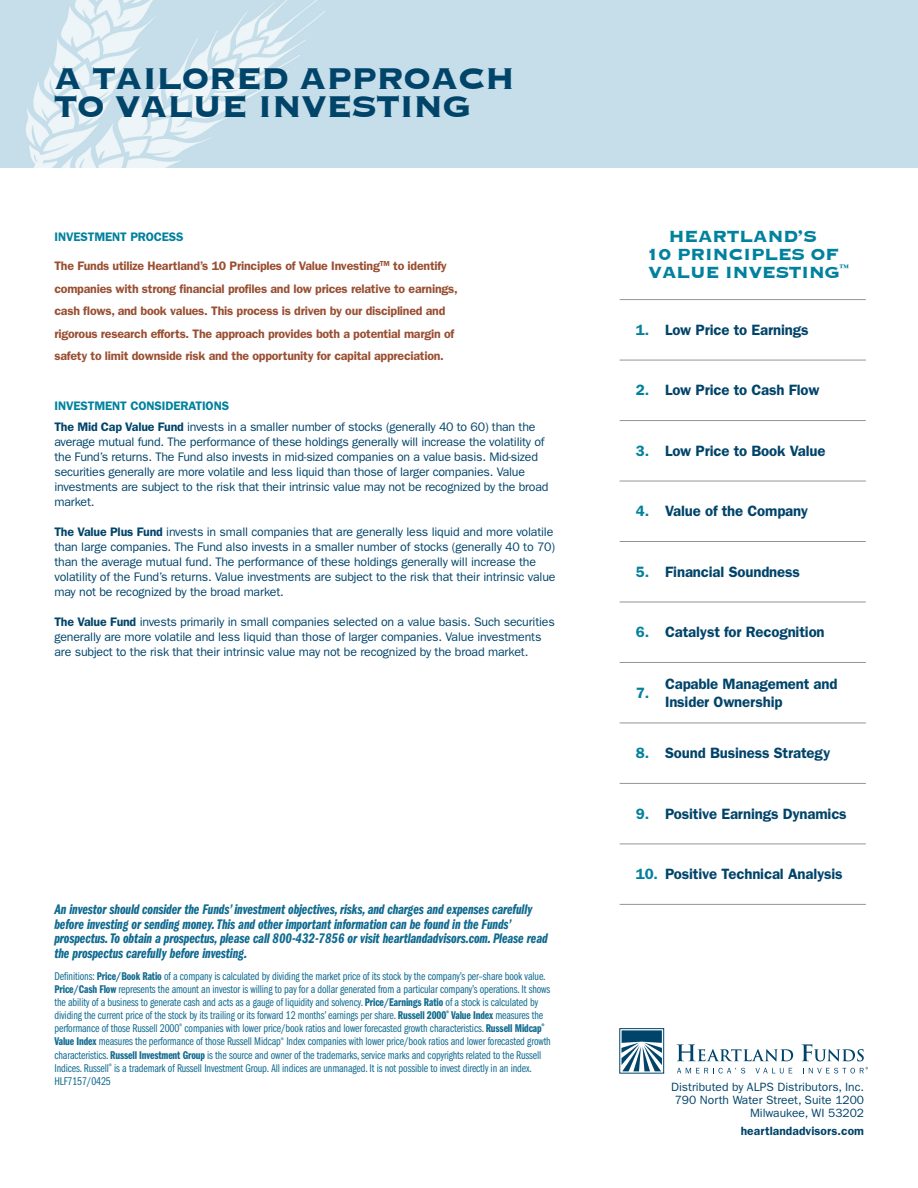
<style>
.page{position:relative;width:918px;height:1188px;background:#fff}
.page>*{position:absolute;margin:0;border:0;box-sizing:border-box;transform-origin:0 0}
.t1{font:900 condensed 39px/28.5px "Copperplate Black Condensed S Si";letter-spacing:-.025em;color:#00446a}
.t2{font:900 condensed 21px/18px "Copperplate Black Condensed S Si";letter-spacing:-.025em;color:#00819d;text-align:center}
.t3{font:600 15px/18px "ITC Franklin Gothic Std";letter-spacing:-.01em;color:#00446a}
.t4{font:600 15px "ITC Franklin Gothic Std";color:#00819d}
.t5{font:14.4px/14.5px "ITC Franklin Gothic Std Dm Cp It";letter-spacing:-.01em;color:#106b90}
.t6{font:12.3px/15px "ITC Franklin Gothic Std";letter-spacing:-.015em;color:#00446a}
.t7{font:600 12.3px/22.5px "ITC Franklin Gothic Std";letter-spacing:-.02em;color:#9a4f32}
.t8{font:600 12.3px "ITC Franklin Gothic Std";letter-spacing:-.01em;color:#00819d}
.t9{font:12px/12.8px "ITC Franklin Gothic Std";color:#00446a;text-align:right}
.t10{font:600 12px "ITC Franklin Gothic Std";letter-spacing:.005em;color:#00446a}
.t11{font:11.7px/13.2px "ITC Franklin Gothic Std Bk Cp";letter-spacing:-.01em;color:#106b90}
.s1{font-weight:600}
.s2{font-family:"ITC Franklin Gothic Std Dm Cp"}
</style>
<div class="page">
<img style="left:0;top:0;width:918px;height:168px">
<hr style="left:620px;top:299px;width:45px;height:1px;background:#939598">
<hr style="left:665px;top:299px;width:201px;height:1px;background:#939598">
<hr style="left:620px;top:360px;width:45px;height:1px;background:#939598">
<hr style="left:665px;top:360px;width:201px;height:1px;background:#939598">
<hr style="left:620px;top:420px;width:45px;height:1px;background:#939598">
<hr style="left:665px;top:420px;width:201px;height:1px;background:#939598">
<hr style="left:620px;top:481px;width:45px;height:1px;background:#939598">
<hr style="left:665px;top:481px;width:201px;height:1px;background:#939598">
<hr style="left:620px;top:541px;width:45px;height:1px;background:#939598">
<hr style="left:665px;top:541px;width:201px;height:1px;background:#939598">
<hr style="left:620px;top:602px;width:45px;height:1px;background:#939598">
<hr style="left:665px;top:602px;width:201px;height:1px;background:#939598">
<hr style="left:620px;top:662px;width:45px;height:1px;background:#939598">
<hr style="left:665px;top:662px;width:201px;height:1px;background:#939598">
<hr style="left:620px;top:723px;width:45px;height:1px;background:#939598">
<hr style="left:665px;top:723px;width:201px;height:1px;background:#939598">
<hr style="left:620px;top:783px;width:45px;height:1px;background:#939598">
<hr style="left:665px;top:783px;width:201px;height:1px;background:#939598">
<hr style="left:620px;top:844px;width:45px;height:1px;background:#939598">
<hr style="left:665px;top:844px;width:201px;height:1px;background:#939598">
<hr style="left:620px;top:904px;width:45px;height:1px;background:#939598">
<hr style="left:665px;top:904px;width:201px;height:1px;background:#939598">
<svg style="left:619px;top:1028px;width:45px;height:46px"></svg>
<svg style="left:622px;top:1030px;width:40px;height:41px"></svg>
<svg style="left:677px;top:1068px;width:68px;height:5px"></svg>
<svg style="left:755px;top:1068px;width:37px;height:5px"></svg>
<svg style="left:803px;top:1067px;width:65px;height:6px"></svg>
<svg style="left:677px;top:1044px;width:116px;height:17px"></svg>
<svg style="left:801px;top:1044px;width:63px;height:17px"></svg>
<p class="t1" style="left:54px;top:64px;width:463px">A TAILORED APPROACH<br>TO VALUE INVESTING</p>
<p class="t8" style="left:54px;top:229px;width:131px">INVESTMENT PROCESS</p>
<p class="t7" style="left:54px;top:255px;width:405px">The Funds utilize Heartland’s 10 Principles of Value Investing<sup>TM</sup> to identify companies with strong financial profiles and low prices relative to earnings, cash flows, and book values. This process is driven by our disciplined and rigorous research efforts. The approach provides both a potential margin of safety to limit downside risk and the opportunity for capital appreciation.</p>
<p class="t8" style="left:54px;top:398px;width:176px">INVESTMENT CONSIDERATIONS</p>
<p class="t6" style="left:54px;top:420px;width:496px"><span class="s1">The Mid Cap Value Fund</span> invests in a smaller number of stocks (generally 40 to 60) than the average mutual fund. The performance of these holdings generally will increase the volatility of the Fund’s returns. The Fund also invests in mid-sized companies on a value basis. Mid-sized securities generally are more volatile and less liquid than those of larger companies. Value investments are subject to the risk that their intrinsic value may not be recognized by the broad market.</p>
<p class="t6" style="left:54px;top:525px;width:503px"><span class="s1">The Value Plus Fund</span> invests in small companies that are generally less liquid and more volatile than large companies. The Fund also invests in a smaller number of stocks (generally 40 to 70) than the average mutual fund. The performance of these holdings generally will increase the volatility of the Fund’s returns. Value investments are subject to the risk that their intrinsic value may not be recognized by the broad market.</p>
<p class="t6" style="left:54px;top:615px;width:502px"><span class="s1">The Value Fund</span> invests primarily in small companies selected on a value basis. Such securities generally are more volatile and less liquid than those of larger companies. Value investments are subject to the risk that their intrinsic value may not be recognized by the broad market.</p>
<p class="t5" style="left:54px;top:902px;width:495px">An investor should consider the Funds’ investment objectives, risks, and charges and expenses carefully before investing or sending money. This and other important information can be found in the Funds’ prospectus. To obtain a prospectus, please call 800-432-7856 or visit heartlandadvisors.com. Please read the prospectus carefully before investing.</p>
<p class="t11" style="left:54px;top:969px;width:498px">Definitions: <span class="s2">Price/Book Ratio</span> of a company is calculated by dividing the market price of its stock by the company’s per–share book value.<br><span class="s2">Price/Cash Flow</span> represents the amount an investor is willing to pay for a dollar generated from a particular company’s operations. It shows the ability of a business to generate cash and acts as a gauge of liquidity and solvency. <span class="s2">Price/Earnings Ratio</span> of a stock is calculated by dividing the current price of the stock by its trailing or its forward 12 months’ earnings per share. <span class="s2">Russell 2000</span><sup>®</sup> <span class="s2">Value Index</span> measures the performance of those Russell 2000<sup>®</sup> companies with lower price/book ratios and lower forecasted growth characteristics. <span class="s2">Russell Midcap</span><sup>® </sup><span class="s2">Value Index</span> measures the performance of those Russell Midcap<sup>®</sup> Index companies with lower price/book ratios and lower forecasted growth characteristics. <span class="s2">Russell Investment Group</span> is the source and owner of the trademarks, service marks and copyrights related to the Russell Indices. Russell<sup>®</sup> is a trademark of Russell Investment Group. All indices are unmanaged. It is not possible to invest directly in an index.<br>HLF7157/0425</p>
<p class="t2" style="left:646px;top:227px;width:204px">HEARTLAND’S<br>10 PRINCIPLES OF<br>VALUE INVESTING<sup>™</sup></p>
<p class="t4" style="left:636px;top:321px;width:15px">1.</p>
<p class="t3" style="left:665px;top:321px;width:145px">Low Price to Earnings</p>
<p class="t4" style="left:636px;top:381px;width:15px">2.</p>
<p class="t3" style="left:665px;top:381px;width:156px">Low Price to Cash Flow</p>
<p class="t4" style="left:636px;top:442px;width:15px">3.</p>
<p class="t3" style="left:665px;top:442px;width:162px">Low Price to Book Value</p>
<p class="t4" style="left:636px;top:502px;width:15px">4.</p>
<p class="t3" style="left:665px;top:502px;width:145px">Value of the Company</p>
<p class="t4" style="left:636px;top:563px;width:15px">5.</p>
<p class="t3" style="left:665px;top:563px;width:137px">Financial Soundness</p>
<p class="t4" style="left:636px;top:623px;width:15px">6.</p>
<p class="t3" style="left:665px;top:623px;width:161px">Catalyst for Recognition</p>
<p class="t4" style="left:636px;top:684px;width:15px">7.</p>
<p class="t3" style="left:665px;top:675px;width:174px">Capable Management and<br>Insider Ownership</p>
<p class="t4" style="left:636px;top:744px;width:15px">8.</p>
<p class="t3" style="left:665px;top:744px;width:167px">Sound Business Strategy</p>
<p class="t4" style="left:636px;top:805px;width:15px">9.</p>
<p class="t3" style="left:665px;top:805px;width:183px">Positive Earnings Dynamics</p>
<p class="t4" style="left:636px;top:865px;width:24px">10.</p>
<p class="t3" style="left:665px;top:865px;width:179px">Positive Technical Analysis</p>
<p class="t9" style="left:671px;top:1081px;width:195px">Distributed by ALPS Distributors, Inc.<br>790 North Water Street, Suite 1200<br>Milwaukee, WI 53202</p>
<p class="t10" style="left:741px;top:1123px;width:125px">heartlandadvisors.com</p>
</div>
